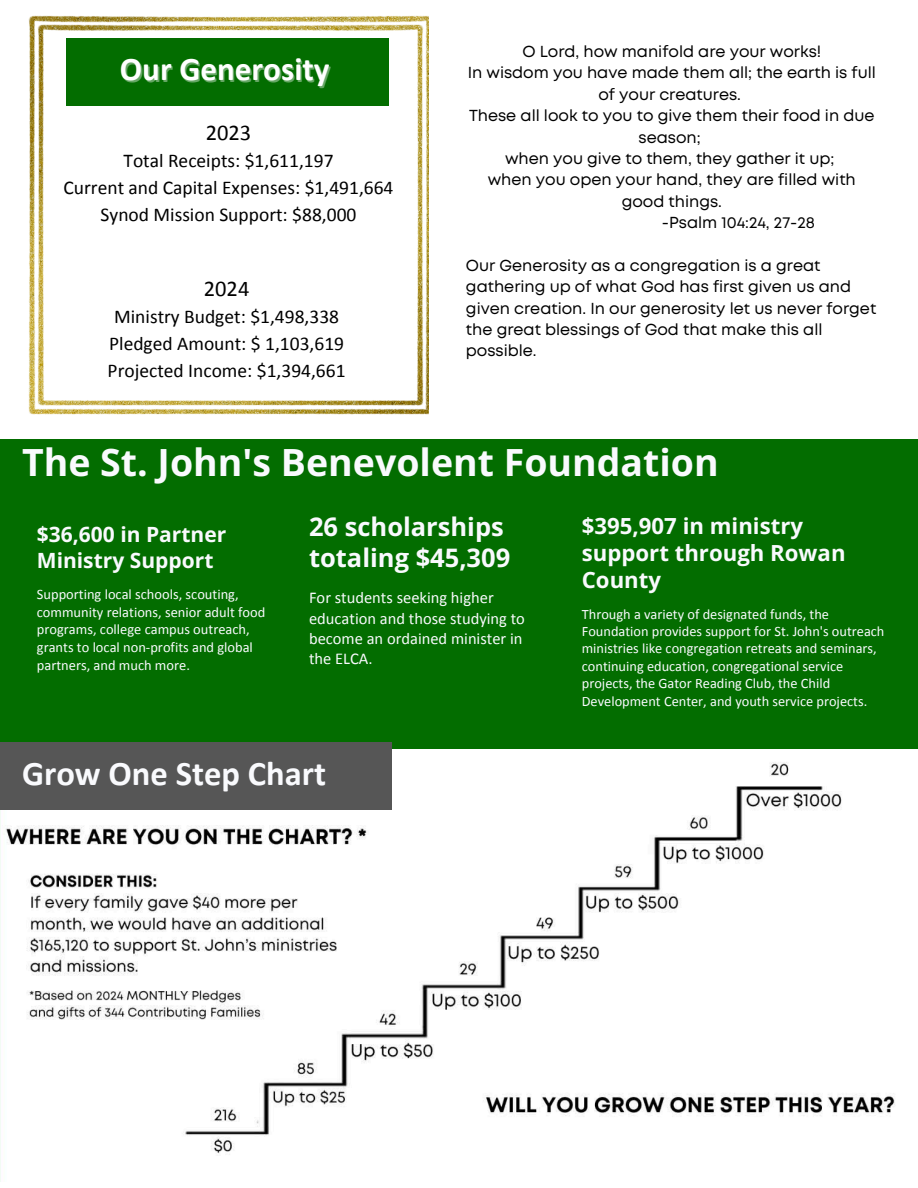
<style>
.page{position:relative;width:918px;height:1188px;background:#fff}
.page>*{position:absolute;margin:0;border:0;box-sizing:border-box;transform-origin:0 0}
.t1{font:700 37.5px "Open Sans";color:#f9fafd}
.t2{font:700 34.65px "Calibri";color:#f9fafd}
.t3{font:700 33.15px "Calibri";color:#fff}
.t4{font:700 25.5px/31.8px "Open Sans";color:#f9fafd}
.t5{font:22.5px "Calibri";color:#000}
.t6{font:700 22.2px/27px "Open Sans";color:#f9fafd}
.t7{font:700 21px/26.2px "Open Sans";color:#f9fafd}
.t8{font:19.5px/27px "Calibri";color:#000;text-align:center}
.t9{font:16.5px/20.2px "Calibri";color:#f9fafd}
.t10{font:15.9px/21.3px "Mont";color:#000}
.t11{font:14.4px/17.4px "Calibri";color:#f9fafd}
</style>
<div class="page">
<div style="left:0;top:439px;width:918px;height:310px;background:#036d00"></div>
<img style="left:29px;top:15px;width:399px;height:399px">
<img style="left:0;top:756px;width:895px;height:425px">
<div style="left:0;top:743px;width:391px;height:67px;background:#565656"></div>
<p class="t3" style="left:120px;top:56px;width:211px">Our Generosity</p>
<p class="t5" style="left:206px;top:124px;width:47px">2023</p>
<p class="t8" style="left:64px;top:149px;width:332px">Total Receipts: $1,611,197<br>Current and Capital Expenses: $1,491,664<br>Synod Mission Support: $88,000</p>
<h3 class="t5" style="left:204px;top:279px;width:47px">2024</h3>
<p class="t8" style="left:108px;top:305px;width:239px">Ministry Budget: $1,498,338<br>Pledged Amount: $ 1,103,619<br>Projected Income: $1,394,661</p>
<h4 class="t10" style="left:522px;top:42px;width:300px">O Lord, how manifold are your works!</h4>
<h4 class="t10" style="left:468px;top:63px;width:410px">In wisdom you have made them all; the earth is full</h4>
<h4 class="t10" style="left:598px;top:85px;width:144px">of your creatures.</h4>
<h4 class="t10" style="left:469px;top:106px;width:407px">These all look to you to give them their food in due</h4>
<h4 class="t10" style="left:639px;top:128px;width:64px">season;</h4>
<h4 class="t10" style="left:505px;top:149px;width:331px">when you give to them, they gather it up;</h4>
<h4 class="t10" style="left:488px;top:170px;width:370px">when you open your hand, they are filled with</h4>
<h4 class="t10" style="left:622px;top:192px;width:102px">good things.</h4>
<h4 class="t10" style="left:662px;top:213px;width:155px">-Psalm 104:24, 27-28</h4>
<p class="t10" style="left:466px;top:256px;width:412px">Our Generosity as a congregation is a great gathering up of what God has first given us and given creation. In our generosity let us never forget the great blessings of God that make this all possible.</p>
<h6 class="t1" style="left:22px;top:436px;width:698px">The St. John's Benevolent Foundation</h6>
<h6 class="t7" style="left:37px;top:521px;width:191px">$36,600 in Partner<br>Ministry Support</h6>
<h1 class="t11" style="left:37px;top:586px;width:230px">Supporting local schools, scouting, community relations, senior adult food</h1>
<h4 class="t11" style="left:37px;top:622px;width:218px">programs, college campus outreach, grants to local non-profits and global partners, and much more.</h4>
<h3 class="t4" style="left:309px;top:510px;width:203px">26 scholarships totaling $45,309</h3>
<h6 class="t9" style="left:309px;top:589px;width:217px">For students seeking higher education and those studying to become an ordained minister in the ELCA.</h6>
<h1 class="t2" style="left:22px;top:759px;width:306px">Grow One Step Chart</h1>
<p class="t6" style="left:582px;top:512px;width:265px">$395,907 in ministry support through Rowan<br>County</p>
<p class="t11" style="left:582px;top:606px;width:304px">Through a variety of designated funds, the Foundation provides support for St. John's outreach ministries like congregation retreats and seminars, continuing education, congregational service projects, the Gator Reading Club, the Child Development Center, and youth service projects.</p>
</div>
